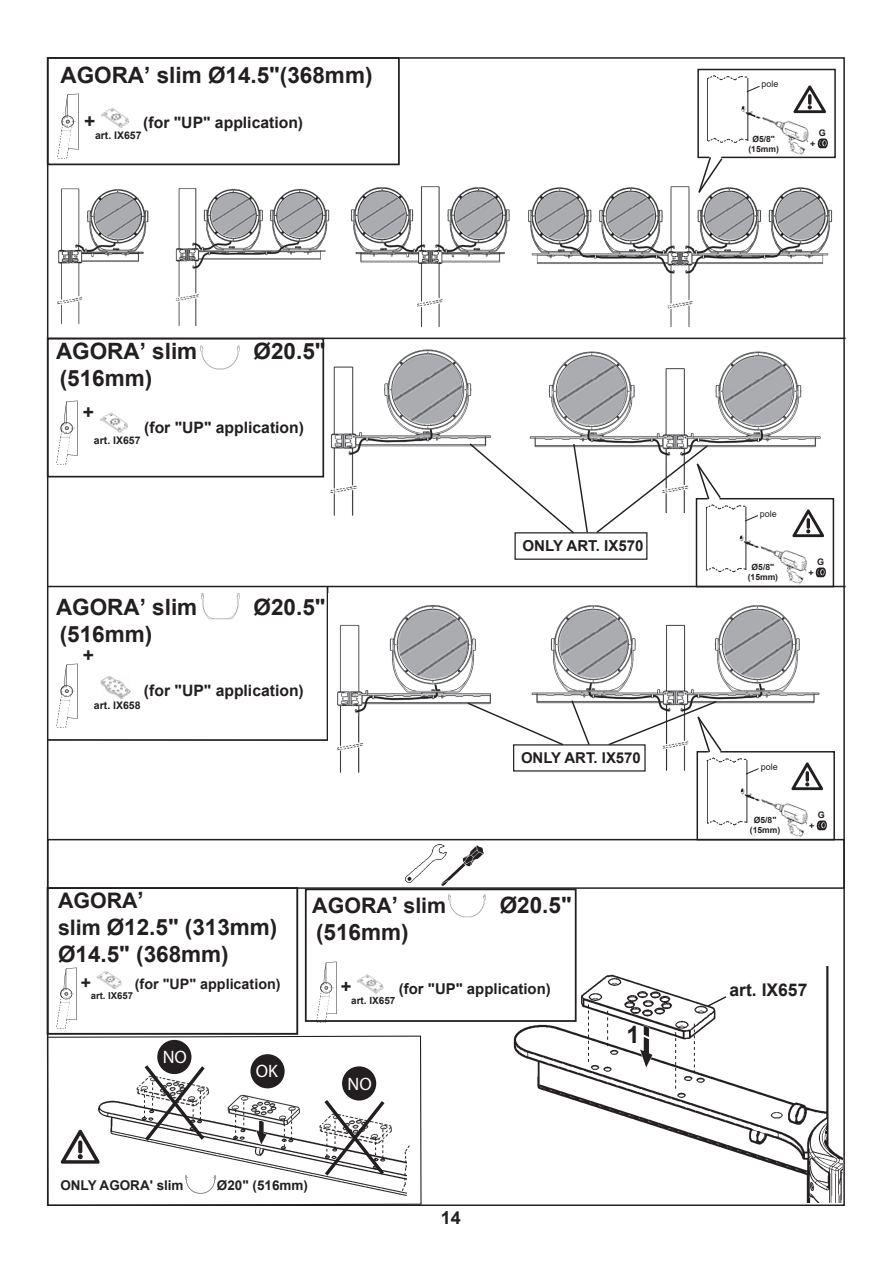
<style>
.page{position:relative;width:893px;height:1263px;background:#fff}
.page>*{position:absolute;margin:0;border:0;box-sizing:border-box;transform-origin:0 0}
.t1{font:700 24px "Arial";color:#231f20}
.t2{font:700 22.5px/27px "Arial";color:#231f20}
.t3{font:700 21.3px "Arial";color:#231f20}
.t4{font:700 19.2px "Arial";color:#231f20}
.t5{font:700 18.3px "Arial";color:#231f20}
.t6{font:18px "Myriad Pro";color:#fff}
.t7{font:700 18px "Arial";color:#231f20}
.t8{font:700 17.55px "Arial";color:#231f20}
.t9{font:700 15.75px "Arial";color:#231f20}
.t10{font:700 15.15px "Arial";color:#231f20}
.t11{font:700 15px "Arial";color:#231f20}
.t12{font:700 14.4px "Arial";color:#231f20}
.t13{font:700 13.8px "Arial";color:#fff}
.t14{font:700 13.5px "Arial";color:#231f20}
.t15{font:700 10.5px "Arial";color:#231f20}
.t16{font:700 9.9px "Arial";color:#231f20}
.t17{font:700 9.6px "Arial";color:#231f20}
.t18{font:9px "Arial";color:#231f20}
.t19{font:700 9px "Arial";color:#231f20}
.t20{font:700 8.55px/10.2px "Arial";color:#231f20;text-align:center}
.s1{font-size:22.5px}
.s2{font-size:21.3px}
</style>
<div class="page">
<div style="left:180px;top:336px;width:13px;height:7px;border:1px solid #fff;border-radius:50%"></div>
<img style="left:528px;top:337px;width:299px;height:111px">
<img style="left:326px;top:337px;width:172px;height:179px">
<div style="left:514px;top:532px;width:133px;height:28px;border:1px solid #231f20"></div>
<svg style="left:468px;top:442px;width:121px;height:93px"></svg>
<div style="left:47px;top:338px;width:277px;height:139px;border:2px solid #231f20"></div>
<hr style="left:327px;top:587px;width:1px;height:154px;background:#231f20">
<hr style="left:48px;top:739px;width:280px;height:2px;background:#231f20">
<img style="left:100px;top:412px;width:28px;height:21px">
<img style="left:200px;top:345px;width:40px;height:24px">
<img style="left:56px;top:400px;width:22px;height:64px">
<hr style="left:48px;top:338px;width:798px;height:1px;background:#231f20">
<div style="left:47px;top:57px;width:353px;height:108px;border:2px solid #231f20"></div>
<img style="left:101px;top:107px;width:28px;height:21px">
<img style="left:57px;top:94px;width:22px;height:64px">
<img style="left:175px;top:188px;width:155px;height:138px">
<img style="left:57px;top:188px;width:92px;height:136px">
<img style="left:351px;top:186px;width:159px;height:141px">
<img style="left:528px;top:186px;width:305px;height:141px">
<img style="left:707px;top:92px;width:42px;height:48px">
<img style="left:762px;top:117px;width:47px;height:38px">
<img style="left:744px;top:109px;width:17px;height:11px">
<div style="left:697px;top:69px;width:139px;height:89px;border:2px solid #231f20"></div>
<svg style="left:817px;top:138px;width:11px;height:11px"></svg>
<svg style="left:707px;top:75px;width:53px;height:17px"></svg>
<svg style="left:707px;top:137px;width:41px;height:6px"></svg>
<svg style="left:697px;top:155px;width:27px;height:40px"></svg>
<img style="left:706px;top:534px;width:41px;height:33px">
<img style="left:760px;top:546px;width:47px;height:38px">
<img style="left:743px;top:538px;width:17px;height:11px">
<div style="left:696px;top:498px;width:138px;height:89px;border:2px solid #231f20"></div>
<svg style="left:815px;top:567px;width:11px;height:11px"></svg>
<svg style="left:706px;top:567px;width:41px;height:6px"></svg>
<svg style="left:595px;top:444px;width:163px;height:90px"></svg>
<img style="left:793px;top:85px;width:33px;height:29px">
<img style="left:792px;top:509px;width:32px;height:29px">
<img style="left:100px;top:676px;width:31px;height:23px">
<img style="left:202px;top:593px;width:38px;height:27px">
<img style="left:56px;top:663px;width:22px;height:64px">
<img style="left:530px;top:605px;width:289px;height:167px">
<img style="left:337px;top:604px;width:153px;height:169px">
<svg style="left:466px;top:699px;width:125px;height:47px"></svg>
<img style="left:707px;top:775px;width:41px;height:47px">
<img style="left:761px;top:799px;width:47px;height:38px">
<img style="left:743px;top:791px;width:17px;height:11px">
<div style="left:696px;top:751px;width:139px;height:89px;border:2px solid #231f20"></div>
<svg style="left:816px;top:820px;width:11px;height:11px"></svg>
<svg style="left:707px;top:820px;width:40px;height:6px"></svg>
<svg style="left:607px;top:700px;width:152px;height:75px"></svg>
<img style="left:790px;top:762px;width:33px;height:29px">
<hr style="left:48px;top:586px;width:798px;height:1px;background:#231f20">
<img style="left:405px;top:844px;width:79px;height:42px">
<div style="left:47px;top:839px;width:798px;height:50px;border:2px solid #231f20"></div>
<div style="left:47px;top:887px;width:251px;height:148px;border:2px solid #231f20"></div>
<img style="left:96px;top:971px;width:26px;height:19px">
<img style="left:448px;top:895px;width:37px;height:23px">
<img style="left:357px;top:974px;width:27px;height:20px">
<img style="left:316px;top:962px;width:21px;height:61px">
<div style="left:305px;top:888px;width:272px;height:134px;border:2px solid #231f20"></div>
<img style="left:56px;top:967px;width:21px;height:62px">
<img style="left:509px;top:967px;width:334px;height:235px">
<svg style="left:706px;top:995px;width:22px;height:13px"></svg>
<svg style="left:588px;top:1004px;width:1px;height:58px"></svg>
<svg style="left:607px;top:1011px;width:1px;height:35px"></svg>
<svg style="left:675px;top:1032px;width:1px;height:57px"></svg>
<svg style="left:694px;top:1024px;width:1px;height:49px"></svg>
<img style="left:640px;top:1025px;width:13px;height:42px">
<svg style="left:46px;top:1035px;width:376px;height:171px"></svg>
<img style="left:97px;top:1070px;width:309px;height:130px">
<svg style="left:401px;top:1144px;width:10px;height:48px"></svg>
<svg style="left:141px;top:1061px;width:67px;height:83px"></svg>
<svg style="left:283px;top:1111px;width:9px;height:36px"></svg>
<svg style="left:235px;top:1109px;width:1px;height:29px"></svg>
<svg style="left:242px;top:1102px;width:2px;height:28px"></svg>
<svg style="left:321px;top:1096px;width:67px;height:83px"></svg>
<img style="left:256px;top:1121px;width:10px;height:24px">
<img style="left:185px;top:1175px;width:30px;height:19px">
<img style="left:60px;top:1128px;width:42px;height:37px">
<div style="left:250px;top:1054px;width:35px;height:34px;background:#231f20;border-radius:50%"></div>
<div style="left:342px;top:1066px;width:34px;height:34px;background:#231f20;border-radius:50%"></div>
<div style="left:157px;top:1040px;width:34px;height:34px;background:#231f20;border-radius:50%"></div>
<p class="t2" style="left:60px;top:62px;width:314px">AGORA’ slim Ø14.5"(368mm)</p>
<p class="t4" style="left:84px;top:107px;width:13px">+</p>
<p class="t9" style="left:143px;top:111px;width:161px">(for "UP" application)</p>
<p class="t15" style="left:95px;top:128px;width:48px">art. IX657</p>
<p class="t2" style="left:56px;top:338px;width:143px">AGORA’ slim</p>
<p class="t2" style="left:254px;top:338px;width:73px">Ø20.5"</p>
<p class="t2" style="left:60px;top:365px;width:94px">(516mm)</p>
<p class="t4" style="left:83px;top:398px;width:13px">+</p>
<p class="t9" style="left:144px;top:416px;width:161px">(for "UP" application)</p>
<p class="t15" style="left:94px;top:432px;width:48px">art. IX657</p>
<p class="t2" style="left:56px;top:594px;width:143px">AGORA’ slim</p>
<p class="t2" style="left:254px;top:594px;width:73px">Ø20.5"</p>
<p class="t2" style="left:60px;top:621px;width:94px">(516mm)</p>
<p class="t4" style="left:83px;top:642px;width:13px">+</p>
<p class="t9" style="left:144px;top:679px;width:161px">(for "UP" application)</p>
<p class="t15" style="left:94px;top:698px;width:48px">art. IX658</p>
<p class="t10" style="left:523px;top:535px;width:123px">ONLY ART. IX570</p>
<p class="t11" style="left:521px;top:747px;width:121px">ONLY ART. IX570</p>
<p class="t3" style="left:58px;top:885px;width:87px">AGORA<span class="s1">’</span></p>
<p class="t2" style="left:58px;top:914px;width:221px"><span class="s2">slim</span> Ø12.5" (313mm)<br>Ø14.5" (368mm)</p>
<p class="t8" style="left:81px;top:970px;width:12px">+</p>
<p class="t12" style="left:135px;top:974px;width:147px">(for "UP" application)</p>
<p class="t17" style="left:91px;top:989px;width:44px">art. IX657</p>
<p class="t13" style="left:165px;top:1045px;width:22px">NO</p>
<p class="t6" style="left:163px;top:1046px;width:26px">NO</p>
<p class="t6" style="left:256px;top:1060px;width:24px">OK</p>
<p class="t13" style="left:257px;top:1065px;width:22px">OK</p>
<p class="t3" style="left:312px;top:890px;width:135px">AGORA<span class="s1">’</span> slim</p>
<p class="t2" style="left:500px;top:891px;width:73px">Ø20.5"</p>
<p class="t2" style="left:316px;top:918px;width:94px">(516mm)</p>
<p class="t5" style="left:341px;top:974px;width:12px">+</p>
<p class="t16" style="left:351px;top:993px;width:46px">art. IX657</p>
<p class="t11" style="left:399px;top:978px;width:153px">(for "UP" application)</p>
<p class="t6" style="left:347px;top:1072px;width:26px">NO</p>
<p class="t13" style="left:347px;top:1083px;width:22px">NO</p>
<p class="t14" style="left:60px;top:1175px;width:125px">ONLY AGORA' slim</p>
<p class="t14" style="left:217px;top:1175px;width:92px">Ø20" (516mm)</p>
<p class="t7" style="left:441px;top:1205px;width:22px">14</p>
<p class="t1" style="left:627px;top:1017px;width:15px">1</p>
<p class="t18" style="left:762px;top:78px;width:19px">pole</p>
<p class="t20" style="left:748px;top:134px;width:32px">Ø5/8" (15mm)</p>
<p class="t19" style="left:819px;top:127px;width:9px">G</p>
<p class="t19" style="left:810px;top:137px;width:7px">+</p>
<p class="t18" style="left:760px;top:507px;width:19px">pole</p>
<p class="t20" style="left:748px;top:562px;width:32px">Ø5/8" (15mm)</p>
<p class="t19" style="left:817px;top:556px;width:9px">G</p>
<p class="t19" style="left:808px;top:566px;width:7px">+</p>
<p class="t18" style="left:761px;top:760px;width:19px">pole</p>
<p class="t20" style="left:750px;top:815px;width:32px">Ø5/8" (15mm)</p>
<p class="t19" style="left:818px;top:809px;width:9px">G</p>
<p class="t19" style="left:809px;top:819px;width:7px">+</p>
<p class="t8" style="left:729px;top:977px;width:79px">art. IX657</p>
</div>
